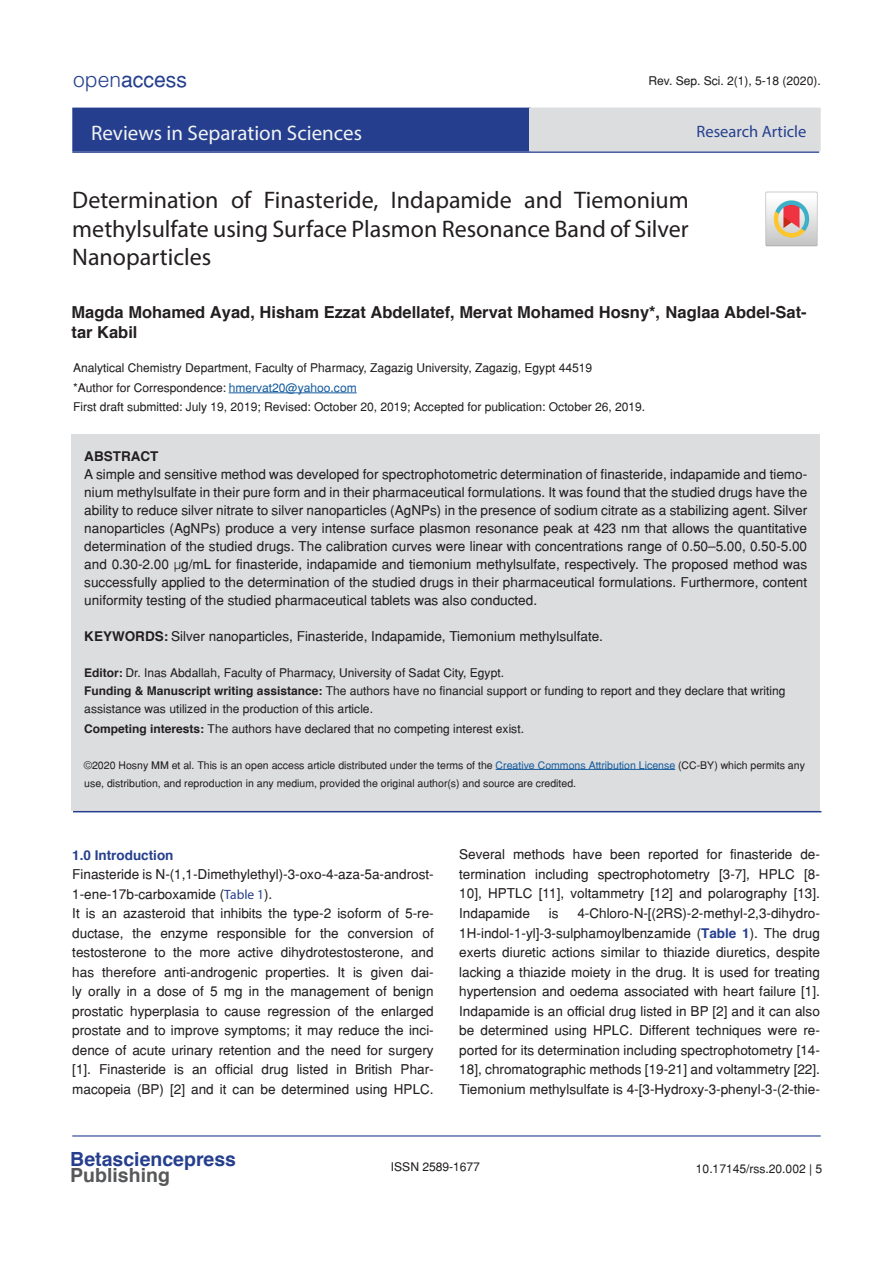
<style>
.page{position:relative;width:893px;height:1263px;background:#fff}
.page>*{position:absolute;margin:0;border:0;box-sizing:border-box;transform-origin:0 0}
.t1{font:24px/28.8px "Myriad Pro";color:#231f20;text-align:justify}
.ToC2{font:21px "Myriad Pro";color:#f2f3f4}
.ToC2-2{font:21px "Helvetica";color:#253f8e}
.ToC2-3{font:700 19.5px "Helvetica";color:#253f8e}
.ToC2-4{font:700 19.5px "Helvetica";color:#57585a}
.t2{font:700 16.5px/19.8px "Helvetica";color:#231f20}
.ToC2-5{font:16.5px "Myriad Pro";color:#253f8e}
.t3{font:13.5px/19.5px "Helvetica";color:#231f20;text-align:justify}
.t4{font:700 13.5px "Helvetica";color:#253f8e}
.t5{font:700 13.5px "Helvetica";color:#231f20}
.ToC2-6{font:12px/18px "Helvetica";color:#231f20}
.t6{font:10.5px/18px "Helvetica";color:#231f20}
.s1{font-weight:300}
.s2{color:#175d9e}
.s3{font-weight:700}
.s4{font-family:"Myriad Pro";color:#253f8e}
.s5{font-weight:700;color:#253f8e}
</style>
<div class="page">
<hr style="left:72px;top:1135px;width:749px;height:1px;background:#253f8e">
<div style="left:72px;top:435px;width:748px;height:376px;background:#dcdddf"></div>
<hr style="left:496px;top:769px;width:179px;height:1px;background:#175d9e">
<hr style="left:73px;top:811px;width:748px;height:1px;background:#253f8e">
<hr style="left:229px;top:393px;width:128px;height:1px;background:#175d9e">
<hr style="left:72px;top:151px;width:747px;height:2px;background:#253f8e">
<img style="left:765px;top:191px;width:53px;height:56px">
<div style="left:73px;top:108px;width:457px;height:43px;background:#253f8e"></div>
<div style="left:530px;top:108px;width:290px;height:43px;background:#dcdddf"></div>
<p class="ToC2-2" style="left:73px;top:67px;width:115px"><span class="s1">open</span>access</p>
<p class="ToC2" style="left:91px;top:120px;width:273px">Reviews in Separation Sciences</p>
<p class="ToC2-6" style="left:648px;top:71px;width:174px">Rev. Sep. Sci. 2(1), 5-18 (2020).</p>
<p class="ToC2-5" style="left:696px;top:122px;width:111px">Research Article</p>
<p class="t1" style="left:72px;top:185px;width:618px">Determination of Finasteride, Indapamide and Tiemonium methylsulfate using Surface Plasmon Resonance Band of Silver Nanoparticles</p>
<p class="t2" style="left:72px;top:302px;width:737px">Magda Mohamed Ayad, Hisham Ezzat Abdellatef, Mervat Mohamed Hosny*, Naglaa Abdel-Sat&shy;tar Kabil</p>
<p class="ToC2-6" style="left:73px;top:359px;width:521px">Analytical Chemistry Department, Faculty of Pharmacy, Zagazig University, Zagazig, Egypt 44519</p>
<p class="ToC2-6" style="left:73px;top:378px;width:285px">*Author for Correspondence: <span class="s2">hmervat20@yahoo.com</span></p>
<p class="ToC2-6" style="left:73px;top:398px;width:574px">First draft submitted: July 19, 2019; Revised: October 20, 2019; Accepted for publication: October 26, 2019.</p>
<p class="t5" style="left:84px;top:448px;width:76px">ABSTRACT</p>
<p class="t3" style="left:84px;top:465px;width:724px;line-height:18px">A simple and sensitive method was developed for spectrophotometric determination of finasteride, indapamide and tiemo&shy;nium methylsulfate in their pure form and in their pharmaceutical formulations. It was found that the studied drugs have the ability to reduce silver nitrate to silver nanoparticles (AgNPs) in the presence of sodium citrate as a stabilizing agent. Silver nanoparticles (AgNPs) produce a very intense surface plasmon resonance peak at 423 nm that allows the quantitative determination of the studied drugs. The calibration curves were linear with concentrations range of 0.50–5.00, 0.50-5.00 and 0.30-2.00 <span class="s1">µ</span>g/mL for finasteride, indapamide and tiemonium methylsulfate, respectively. The proposed method was successfully applied to the determination of the studied drugs in their pharmaceutical formulations. Furthermore, content uniformity testing of the studied pharmaceutical tablets was also conducted.</p>
<p class="t3" style="left:84px;top:626px;width:520px"><span class="s3">KEYWORDS:</span> Silver nanoparticles, Finasteride, Indapamide, Tiemonium methylsulfate.</p>
<p class="ToC2-6" style="left:84px;top:664px;width:421px"><span class="s3">Editor:</span> Dr. Inas Abdallah, Faculty of Pharmacy, University of Sadat City, Egypt.</p>
<p class="ToC2-6" style="left:84px;top:682px;width:703px"><span class="s3">Funding &amp; Manuscript writing assistance:</span> The authors have no financial support or funding to report and they declare that writing assistance was utilized in the production of this article.</p>
<p class="ToC2-6" style="left:84px;top:719px;width:441px"><span class="s3">Competing interests:</span> The authors have declared that no competing interest exist.</p>
<p class="t6" style="left:84px;top:756px;width:722px">©2020 Hosny MM et al. This is an open access article distributed under the terms of the <span class="s2">Creative Commons Attribution License</span> (CC-BY) which permits any use, distribution, and reproduction in any medium, provided the original author(s) and source are credited.</p>
<p class="t4" style="left:72px;top:846px;width:103px">1.0 Introduction</p>
<p class="t3" style="left:72px;top:864px;width:363px">Finasteride is N-(1,1-Dimethylethyl)-3-oxo-4-aza-5a-androst-<br>1-ene-17b-carboxamide (<span class="s4">Table 1</span>).</p>
<p class="t3" style="left:72px;top:903px;width:363px">It is an azasteroid that inhibits the type-2 isoform of 5-re&shy;ductase, the enzyme responsible for the conversion of testosterone to the more active dihydrotestosterone, and has therefore anti-androgenic properties. It is given dai&shy;ly orally in a dose of 5 mg in the management of benign prostatic hyperplasia to cause regression of the enlarged prostate and to improve symptoms; it may reduce the inci&shy;dence of acute urinary retention and the need for surgery [1]. Finasteride is an official drug listed in British Phar&shy;macopeia (BP) [2] and it can be determined using HPLC.</p>
<p class="t3" style="left:459px;top:845px;width:362px">Several methods have been reported for finasteride de&shy;termination including spectrophotometry [3-7], HPLC [8- 10], HPTLC [11], voltammetry [12] and polarography [13].</p>
<p class="t3" style="left:459px;top:903px;width:72px">Indapamide</p>
<p class="t3" style="left:549px;top:903px;width:11px">is</p>
<p class="t3" style="left:459px;top:903px;width:362px;text-indent:118px">4-Chloro-N-[(2RS)-2-methyl-2,3-dihydro-1H-indol-1-yl]-3-sulphamoylbenzamide (<span class="s5">Table 1</span>). The drug exerts diuretic actions similar to thiazide diuretics, despite lacking a thiazide moiety in the drug. It is used for treating hypertension and oedema associated with heart failure [1].<br>Indapamide is an official drug listed in BP [2] and it can also be determined using HPLC. Different techniques were re&shy;ported for its determination including spectrophotometry [14- 18], chromatographic methods [19-21] and voltammetry [22].</p>
<p class="t3" style="left:459px;top:1079px;width:362px">Tiemonium methylsulfate is 4-[3-Hydroxy-3-phenyl-3-(2-thie-</p>
<p class="ToC2-3" style="left:70px;top:1147px;width:167px">Betasciencepress</p>
<p class="ToC2-4" style="left:70px;top:1163px;width:101px">Publishing</p>
<p class="ToC2-6" style="left:391px;top:1157px;width:91px">ISSN 2589-1677</p>
<p class="ToC2-6" style="left:696px;top:1159px;width:128px">10.17145/rss.20.002 | 5</p>
</div>
